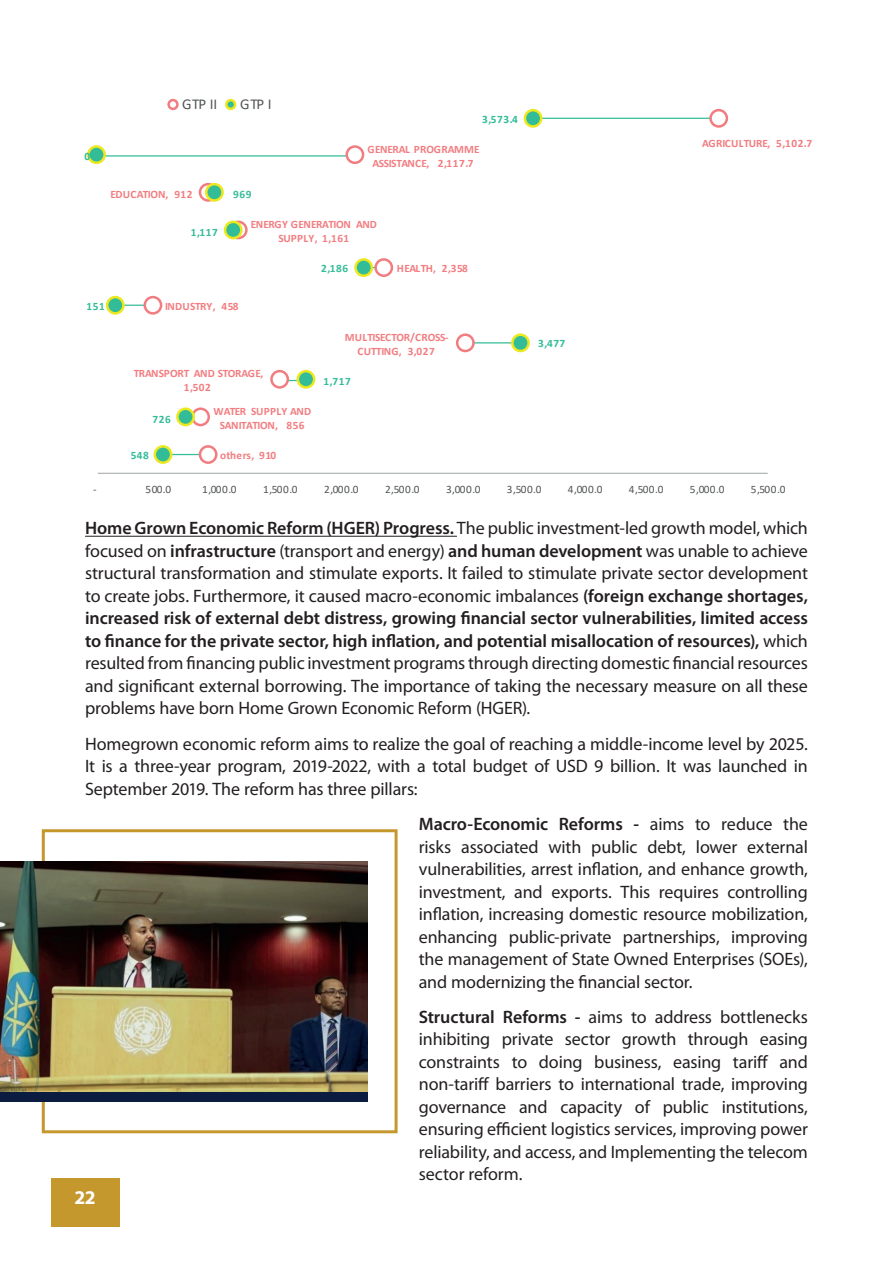
<style>
.page{position:relative;width:893px;height:1263px;background:#fff}
.page>*{position:absolute;margin:0;border:0;box-sizing:border-box;transform-origin:0 0}
.t1{font:700 19.5px "Myriad Pro";color:#fff}
.t2{font:18px/22.5px "Myriad Pro";letter-spacing:-.005em;color:#231f20;text-align:justify}
.t3{font:15px "Calibri";color:#515455}
.t4{font:700 11.25px/13.8px "Calibri";letter-spacing:-.01em;color:#f27d81;text-align:center}
.t5{font:11.25px "Calibri";letter-spacing:-.005em;color:#515455}
.t6{font:700 11.25px "Calibri";letter-spacing:.05em;color:#33bc98}
.t7{font:700 11.25px/13.8px "Calibri";letter-spacing:-.03em;color:#f27d81;text-align:center}
.t8{font:700 11.25px "Calibri";letter-spacing:.015em;color:#f27d81}
.t9{font:700 11.25px "Calibri";letter-spacing:-.045em;color:#f27d81}
.t10{font:700 11.25px "Calibri";letter-spacing:.02em;color:#f27d81}
.s1{font-weight:600}
</style>
<div class="page">
<div style="left:51px;top:1178px;width:68px;height:48px;background:#c5982e"></div>
<hr style="left:98px;top:473px;width:670px;height:1px;background:#b2b6b6">
<hr style="left:533px;top:118px;width:187px;height:1px;background:#33bc98">
<hr style="left:98px;top:155px;width:258px;height:2px;background:#33bc98">
<hr style="left:115px;top:305px;width:38px;height:1px;background:#33bc98">
<hr style="left:467px;top:342px;width:55px;height:1px;background:#33bc98">
<hr style="left:164px;top:454px;width:44px;height:1px;background:#33bc98">
<div style="left:711px;top:110px;width:16px;height:16px;background:#fff;border-radius:50%"></div>
<div style="left:709px;top:109px;width:19px;height:19px;border:3px solid #f27d81;border-radius:50%"></div>
<div style="left:347px;top:147px;width:16px;height:16px;background:#fff;border-radius:50%"></div>
<div style="left:345px;top:145px;width:19px;height:19px;border:3px solid #f27d81;border-radius:50%"></div>
<div style="left:199px;top:183px;width:19px;height:19px;border:3px solid #f27d81;border-radius:50%"></div>
<div style="left:229px;top:221px;width:19px;height:18px;border:3px solid #f27d81;border-radius:50%"></div>
<div style="left:374px;top:258px;width:19px;height:19px;border:3px solid #f27d81;border-radius:50%"></div>
<div style="left:145px;top:297px;width:16px;height:16px;background:#fff;border-radius:50%"></div>
<div style="left:144px;top:296px;width:18px;height:19px;border:3px solid #f27d81;border-radius:50%"></div>
<div style="left:457px;top:335px;width:16px;height:16px;background:#fff;border-radius:50%"></div>
<div style="left:456px;top:333px;width:19px;height:19px;border:3px solid #f27d81;border-radius:50%"></div>
<div style="left:270px;top:370px;width:19px;height:19px;border:3px solid #f27d81;border-radius:50%"></div>
<div style="left:191px;top:407px;width:19px;height:19px;border:3px solid #f27d81;border-radius:50%"></div>
<div style="left:200px;top:446px;width:16px;height:17px;background:#fff;border-radius:50%"></div>
<div style="left:199px;top:445px;width:19px;height:19px;border:3px solid #f27d81;border-radius:50%"></div>
<div style="left:525px;top:110px;width:16px;height:16px;background:#33bc98;border-radius:50%"></div>
<div style="left:524px;top:109px;width:18px;height:19px;border:3px solid #ece820;border-radius:50%"></div>
<div style="left:88px;top:147px;width:17px;height:16px;background:#33bc98;border-radius:50%"></div>
<div style="left:87px;top:145px;width:19px;height:19px;border:3px solid #ece820;border-radius:50%"></div>
<div style="left:206px;top:184px;width:17px;height:16px;background:#33bc98;border-radius:50%"></div>
<div style="left:205px;top:183px;width:19px;height:19px;border:3px solid #ece820;border-radius:50%"></div>
<div style="left:225px;top:222px;width:16px;height:16px;background:#33bc98;border-radius:50%"></div>
<div style="left:224px;top:221px;width:19px;height:18px;border:3px solid #ece820;border-radius:50%"></div>
<div style="left:356px;top:259px;width:16px;height:17px;background:#33bc98;border-radius:50%"></div>
<div style="left:354px;top:258px;width:19px;height:19px;border:3px solid #ece820;border-radius:50%"></div>
<div style="left:107px;top:297px;width:16px;height:16px;background:#33bc98;border-radius:50%"></div>
<div style="left:106px;top:296px;width:19px;height:19px;border:3px solid #ece820;border-radius:50%"></div>
<div style="left:512px;top:335px;width:17px;height:16px;background:#33bc98;border-radius:50%"></div>
<div style="left:511px;top:333px;width:19px;height:19px;border:3px solid #ece820;border-radius:50%"></div>
<div style="left:298px;top:371px;width:16px;height:16px;background:#33bc98;border-radius:50%"></div>
<div style="left:297px;top:370px;width:18px;height:19px;border:3px solid #ece820;border-radius:50%"></div>
<div style="left:177px;top:409px;width:17px;height:16px;background:#33bc98;border-radius:50%"></div>
<div style="left:176px;top:407px;width:19px;height:19px;border:3px solid #ece820;border-radius:50%"></div>
<div style="left:155px;top:446px;width:16px;height:17px;background:#33bc98;border-radius:50%"></div>
<div style="left:154px;top:445px;width:18px;height:19px;border:3px solid #ece820;border-radius:50%"></div>
<div style="left:167px;top:99px;width:12px;height:11px;border:3px solid #f27d81;border-radius:50%"></div>
<div style="left:226px;top:100px;width:9px;height:9px;background:#33bc98;border-radius:50%"></div>
<div style="left:225px;top:99px;width:11px;height:11px;border:3px solid #ece820;border-radius:50%"></div>
<hr style="left:85px;top:536px;width:372px;height:1px;background:#231f20">
<div style="left:42px;top:829px;width:356px;height:304px;border:3px solid #c5982e"></div>
<div style="left:0;top:861px;width:368px;height:240px;background:#0c1b40"></div>
<img style="left:0;top:861px;width:368px;height:231px">
<p class="t6" style="left:85px;top:149px;width:7px">0</p>
<p class="t3" style="left:182px;top:93px;width:37px">GTP II</p>
<p class="t3" style="left:240px;top:93px;width:33px">GTP I</p>
<p class="t4" style="left:110px;top:187px;width:84px">EDUCATION, 912</p>
<p class="t6" style="left:233px;top:186px;width:20px">969</p>
<p class="t6" style="left:482px;top:111px;width:37px">3,573.4</p>
<p class="t4" style="left:367px;top:142px;width:114px">GENERAL PROGRAMME<br>ASSISTANCE, 2,117.7</p>
<p class="t6" style="left:191px;top:224px;width:29px">1,117</p>
<p class="t4" style="left:251px;top:217px;width:128px">ENERGY GENERATION AND<br>SUPPLY, 1,161</p>
<p class="t6" style="left:321px;top:260px;width:29px">2,186</p>
<p class="t9" style="left:397px;top:260px;width:72px">HEALTH, 2,358</p>
<p class="t6" style="left:87px;top:298px;width:20px">151</p>
<p class="t4" style="left:165px;top:299px;width:75px">INDUSTRY, 458</p>
<p class="t4" style="left:134px;top:367px;width:131px">TRANSPORT AND STORAGE,<br>1,502</p>
<p class="t7" style="left:214px;top:404px;width:99px">WATER SUPPLY AND<br>SANITATION, 856</p>
<p class="t10" style="left:220px;top:447px;width:57px">others, 910</p>
<p class="t6" style="left:152px;top:411px;width:20px">726</p>
<p class="t6" style="left:131px;top:447px;width:20px">548</p>
<p class="t4" style="left:345px;top:330px;width:105px">MULTISECTOR/CROSS-<br>CUTTING, 3,027</p>
<p class="t6" style="left:324px;top:373px;width:29px">1,717</p>
<p class="t6" style="left:538px;top:336px;width:29px">3,477</p>
<p class="t8" style="left:702px;top:135px;width:111px">AGRICULTURE, 5,102.7</p>
<p class="t5" style="left:93px;top:481px;width:5px">-</p>
<p class="t5" style="left:145px;top:481px;width:27px">500.0</p>
<p class="t5" style="left:202px;top:481px;width:36px">1,000.0</p>
<p class="t5" style="left:263px;top:481px;width:36px">1,500.0</p>
<p class="t5" style="left:324px;top:481px;width:36px">2,000.0</p>
<p class="t5" style="left:385px;top:481px;width:36px">2,500.0</p>
<p class="t5" style="left:446px;top:481px;width:36px">3,000.0</p>
<p class="t5" style="left:507px;top:481px;width:36px">3,500.0</p>
<p class="t5" style="left:568px;top:481px;width:36px">4,000.0</p>
<p class="t5" style="left:629px;top:481px;width:36px">4,500.0</p>
<p class="t5" style="left:690px;top:481px;width:36px">5,000.0</p>
<p class="t5" style="left:751px;top:481px;width:36px">5,500.0</p>
<p class="t2" style="left:85px;top:517px;width:724px"><span class="s1">Home Grown Economic Reform (HGER) Progress.</span> The public investment-led growth model, which focused on <span class="s1">infrastructure</span> (transport and energy) <span class="s1">and human development</span> was unable to achieve structural transformation and stimulate exports. It failed to stimulate private sector development to create jobs. Furthermore, it caused macro-economic imbalances <span class="s1">(foreign exchange shortages, increased risk of external debt distress, growing financial sector vulnerabilities, limited access to finance for the private sector, high inflation, and potential misallocation of resources),</span> which resulted from financing public investment programs through directing domestic financial resources and significant external borrowing. The importance of taking the necessary measure on all these problems have born Home Grown Economic Reform (HGER).</p>
<p class="t2" style="left:85px;top:732px;width:724px">Homegrown economic reform aims to realize the goal of reaching a middle-income level by 2025.<br>It is a three-year program, 2019-2022, with a total budget of USD 9 billion. It was launched in September 2019. The reform has three pillars:</p>
<p class="t2" style="left:419px;top:812px;width:391px"><span class="s1">Macro-Economic Reforms -</span> aims to reduce the risks associated with public debt, lower external vulnerabilities, arrest inflation, and enhance growth, investment, and exports. This requires controlling inflation, increasing domestic resource mobilization, enhancing public-private partnerships, improving the management of State Owned Enterprises (SOEs), and modernizing the financial sector.</p>
<p class="t2" style="left:419px;top:1005px;width:391px"><span class="s1">Structural Reforms -</span> aims to address bottlenecks inhibiting private sector growth through easing constraints to doing business, easing tariff and non-tariff barriers to international trade, improving governance and capacity of public institutions, ensuring efficient logistics services, improving power reliability, and access, and Implementing the telecom sector reform.</p>
<p class="t1" style="left:74px;top:1184px;width:23px">22</p>
</div>
